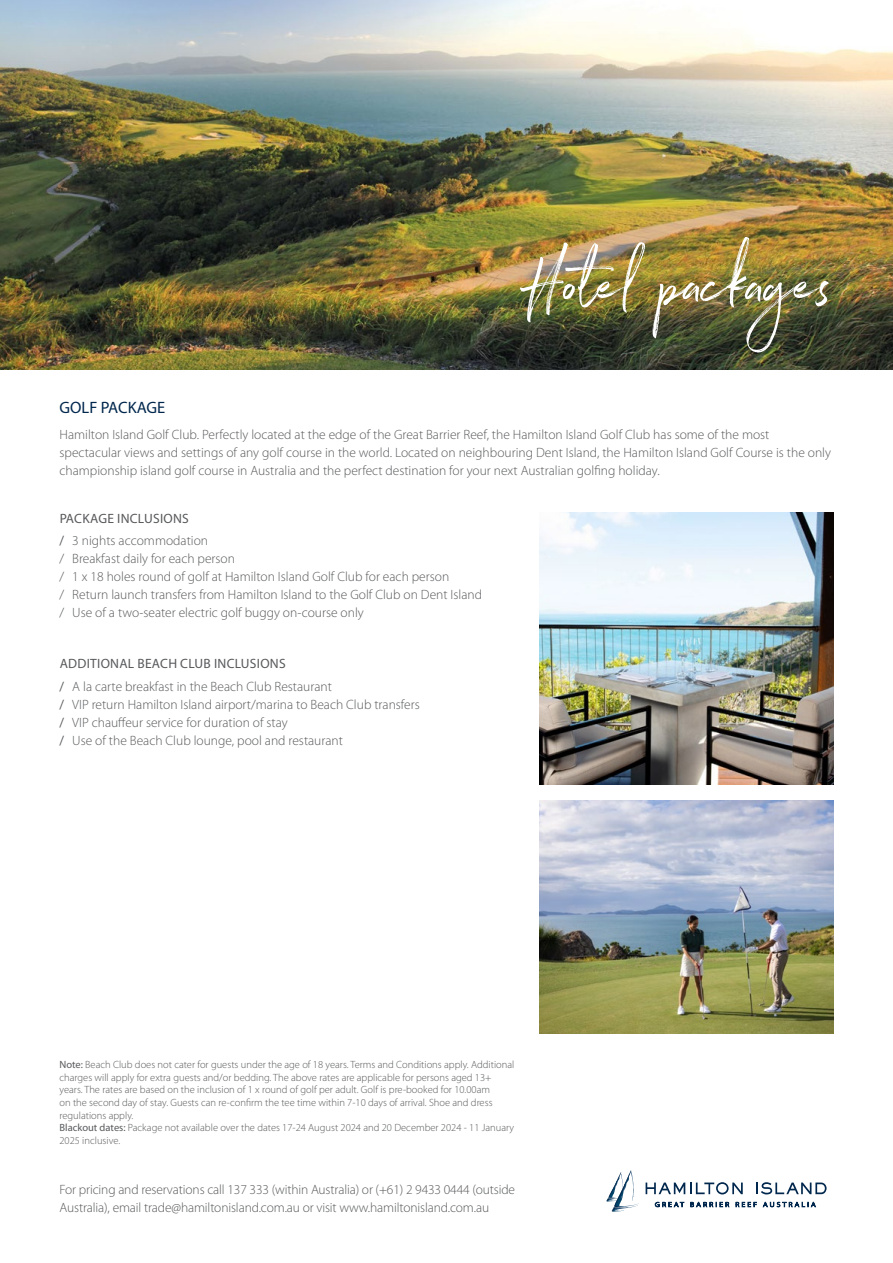
<style>
.page{position:relative;width:893px;height:1263px;background:#fff}
.page>*{position:absolute;margin:0;border:0;box-sizing:border-box;transform-origin:0 0}
.t1{font:75px "Northwell Alt";color:#fff}
.t2{font:16.5px "Myriad Pro";color:#00274d}
.t3{font:300 13.5px/18px "Myriad Pro";color:#58595b}
.t4{font:300 10.5px/12.6px "Myriad Pro";color:#58595b}
.s1{font-weight:400}
</style>
<div class="page">
<svg style="left:646px;top:1182px;width:97px;height:12px"></svg>
<svg style="left:756px;top:1182px;width:71px;height:12px"></svg>
<svg style="left:655px;top:1201px;width:29px;height:6px"></svg>
<svg style="left:690px;top:1201px;width:39px;height:6px"></svg>
<svg style="left:736px;top:1202px;width:21px;height:5px"></svg>
<svg style="left:763px;top:1201px;width:53px;height:6px"></svg>
<svg style="left:606px;top:1170px;width:33px;height:42px"></svg>
<img style="left:0;top:0;width:893px;height:370px">
<img style="left:539px;top:512px;width:294px;height:272px">
<img style="left:539px;top:800px;width:294px;height:233px">
<h1 class="t1" style="left:526px;top:229px;width:308px">Hotel packages</h1>
<p class="t2" style="left:60px;top:397px;width:107px">GOLF PACKAGE</p>
<p class="t3" style="left:60px;top:425px;width:773px">Hamilton Island Golf Club. Perfectly located at the edge of the Great Barrier Reef, the Hamilton Island Golf Club has some of the most spectacular views and settings of any golf course in the world. Located on neighbouring Dent Island, the Hamilton Island Golf Course is the only championship island golf course in Australia and the perfect destination for your next Australian golfing holiday.</p>
<p class="t3" style="left:60px;top:507px;width:150px;line-height:22.2px"><span class="s1">PACKAGE INCLUSIONS<br>/</span> 3 nights accommodation</p>
<p class="t3" style="left:60px;top:549px;width:424px">/ Breakfast daily for each person<br>/ 1 x 18 holes round of golf at Hamilton Island Golf Club for each person<br>/ Return launch transfers from Hamilton Island to the Golf Club on Dent Island / Use of a two-seater electric golf buggy on-course only</p>
<p class="t3" style="left:60px;top:652px;width:274px;line-height:22.2px"><span class="s1">ADDITIONAL BEACH CLUB INCLUSIONS<br>/</span> A la carte breakfast in the Beach Club Restaurant</p>
<p class="t3" style="left:60px;top:695px;width:362px"><span class="s1">/</span> VIP return Hamilton Island airport/marina to Beach Club transfers <span class="s1">/</span> VIP chauffeur service for duration of stay<br><span class="s1">/</span> Use of the Beach Club lounge, pool and restaurant</p>
<p class="t4" style="left:60px;top:1058px;width:456px"><span class="s1">Note:</span> Beach Club does not cater for guests under the age of 18 years. Terms and Conditions apply. Additional charges will apply for extra guests and/or bedding. The above rates are applicable for persons aged 13+ years. The rates are based on the inclusion of 1 x round of golf per adult. Golf is pre-booked for 10.00am<br>on the second day of stay. Guests can re-confirm the tee time within 7-10 days of arrival. Shoe and dress regulations apply.<br><span class="s1">Blackout dates:</span> Package not available over the dates 17-24 August 2024 and 20 December 2024 - 11 January 2025 inclusive.</p>
<p class="t3" style="left:60px;top:1180px;width:457px">For pricing and reservations call 137 333 (within Australia) or (+61) 2 9433 0444 (outside<br>Australia), email trade@hamiltonisland.com.au or visit www.hamiltonisland.com.au</p>
</div>
